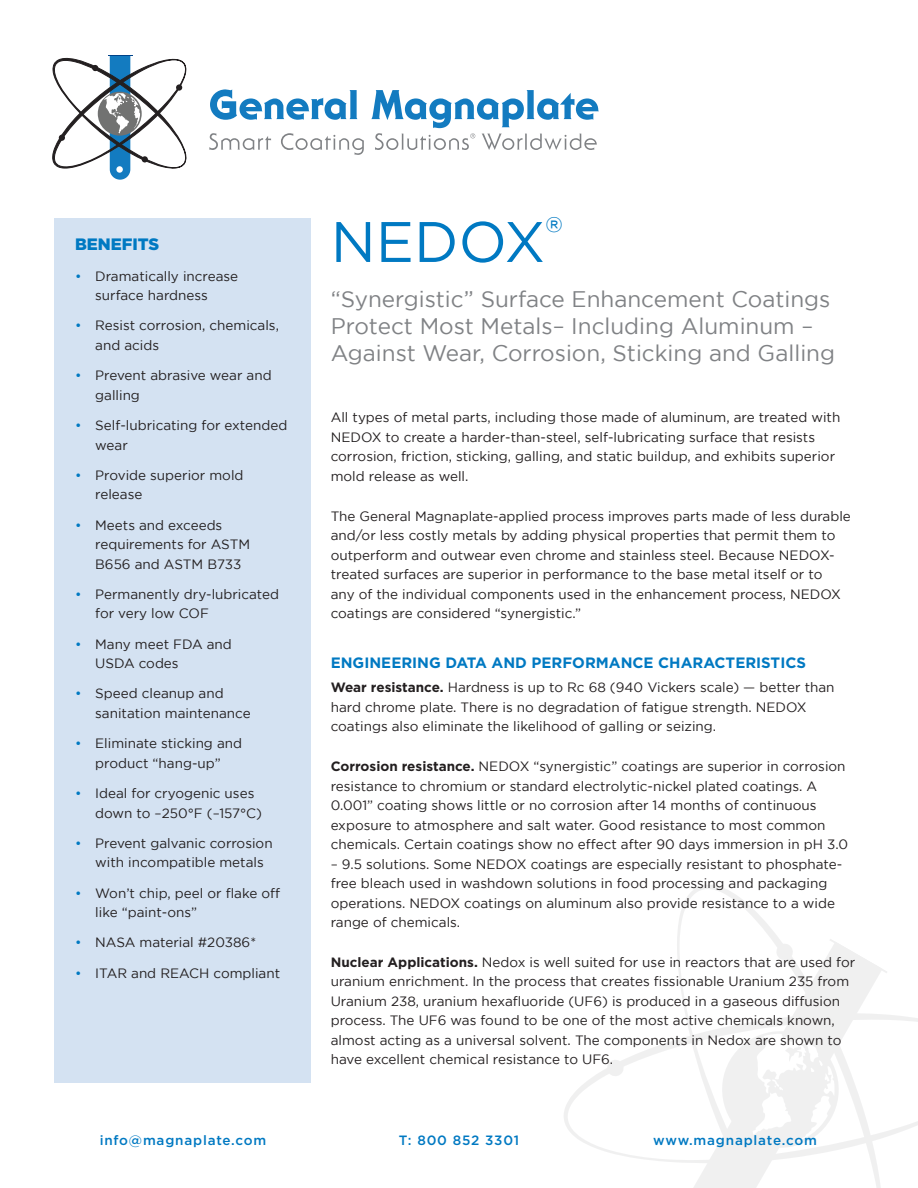
<style>
.page{position:relative;width:918px;height:1188px;background:#fff}
.page>*{position:absolute;margin:0;border:0;box-sizing:border-box;transform-origin:0 0}
.t1{font:57px "Gotham";color:#0079c2}
.t2{font:22.5px/27px "Gotham";color:#808285}
.t3{font:21px "Gotham";color:#0079c2}
.t4{font:900 16.5px "Gotham";color:#0079c2}
.t5{font:700 15px "Gotham";color:#0079c2}
.t6{font:13.5px/19.5px "Gotham";color:#231f20}
.t7{font:500 13.5px "Gotham";letter-spacing:.06em;color:#0079c2}
.s1{color:#0079c2}
.s2{font-weight:700}
</style>
<div class="page">
<svg style="left:564px;top:1015px;width:354px;height:147px"></svg>
<svg style="left:677px;top:885px;width:207px;height:303px"></svg>
<svg style="left:714px;top:1023px;width:133px;height:133px"></svg>
<svg style="left:606px;top:1059px;width:19px;height:18px"></svg>
<svg style="left:775px;top:943px;width:19px;height:18px"></svg>
<svg style="left:210px;top:89px;width:147px;height:31px"></svg>
<svg style="left:209px;top:133px;width:62px;height:17px"></svg>
<svg style="left:281px;top:133px;width:83px;height:22px"></svg>
<svg style="left:52px;top:55px;width:135px;height:125px"></svg>
<div style="left:116px;top:166px;width:7px;height:7px;background:#fff;border-radius:50%"></div>
<svg style="left:371px;top:90px;width:228px;height:60px"></svg>
<div style="left:54px;top:218px;width:256px;height:864px;background:#d4e2f2"></div>
<p class="t4" style="left:75px;top:235px;width:86px">BENEFITS</p>
<p class="t6" style="left:95px;top:266px;width:145px;text-indent:-20px"><span class="s1">•</span> Dramatically increase surface hardness</p>
<p class="t6" style="left:95px;top:316px;width:185px;text-indent:-20px"><span class="s1">•</span> Resist corrosion, chemicals, and acids</p>
<p class="t6" style="left:95px;top:366px;width:178px;text-indent:-20px"><span class="s1">•</span> Prevent abrasive wear and galling</p>
<p class="t6" style="left:95px;top:415px;width:194px;text-indent:-20px"><span class="s1">•</span> Self-lubricating for extended wear</p>
<p class="t6" style="left:95px;top:465px;width:150px;text-indent:-20px"><span class="s1">•</span> Provide superior mold release</p>
<p class="t6" style="left:95px;top:515px;width:156px;text-indent:-20px"><span class="s1">•</span> Meets and exceeds requirements for ASTM<br>B656 and ASTM B733</p>
<p class="t6" style="left:95px;top:584px;width:185px;text-indent:-20px"><span class="s1">•</span> Permanently dry-lubricated for very low COF</p>
<p class="t6" style="left:95px;top:634px;width:138px;text-indent:-20px"><span class="s1">•</span> Many meet FDA and<br>USDA codes</p>
<p class="t6" style="left:95px;top:684px;width:157px;text-indent:-20px"><span class="s1">•</span> Speed cleanup and sanitation maintenance</p>
<p class="t6" style="left:75px;top:734px;width:169px;text-align:center"><span class="s1">•</span> Eliminate sticking and product “hang-up”</p>
<p class="t6" style="left:95px;top:783px;width:168px;text-indent:-20px"><span class="s1">•</span> Ideal for cryogenic uses down to –250°F (–157°C)</p>
<p class="t6" style="left:95px;top:833px;width:179px;text-indent:-20px"><span class="s1">•</span> Prevent galvanic corrosion with incompatible metals</p>
<p class="t6" style="left:95px;top:883px;width:186px;text-indent:-20px"><span class="s1">•</span> Won’t chip, peel or flake off like “paint-ons”</p>
<p class="t6" style="left:75px;top:933px;width:183px"><span class="s1">•</span> NASA material #20386*</p>
<p class="t6" style="left:75px;top:963px;width:207px"><span class="s1">•</span> ITAR and REACH compliant</p>
<h1 class="t1" style="left:331px;top:210px;width:216px">NEDOX</h1>
<h3 class="t3" style="left:545px;top:213px;width:19px">®</h3>
<h2 class="t2" style="left:331px;top:285px;width:506px">“Synergistic” Surface Enhancement Coatings<br>Protect Most Metals– Including Aluminum –<br>Against Wear, Corrosion, Sticking and Galling</h2>
<p class="t6" style="left:331px;top:408px;width:511px">All types of metal parts, including those made of aluminum, are treated with NEDOX to create a harder-than-steel, self-lubricating surface that resists corrosion, friction, sticking, galling, and static buildup, and exhibits superior mold release as well.</p>
<p class="t6" style="left:331px;top:506px;width:522px">The General Magnaplate-applied process improves parts made of less durable and/or less costly metals by adding physical properties that permit them to outperform and outwear even chrome and stainless steel. Because NEDOX&shy;treated surfaces are superior in performance to the base metal itself or to<br>any of the individual components used in the enhancement process, NEDOX coatings are considered “synergistic.”</p>
<p class="t5" style="left:331px;top:654px;width:477px">ENGINEERING DATA AND PERFORMANCE CHARACTERISTICS</p>
<p class="t6" style="left:331px;top:678px;width:505px"><span class="s2">Wear resistance.</span> Hardness is up to Rc 68 (940 Vickers scale) — better than hard chrome plate. There is no degradation of fatigue strength. NEDOX coatings also eliminate the likelihood of galling or seizing.</p>
<p class="t6" style="left:331px;top:756px;width:519px"><span class="s2">Corrosion resistance.</span> NEDOX “synergistic” coatings are superior in corrosion resistance to chromium or standard electrolytic-nickel plated coatings. A 0.001” coating shows little or no corrosion after 14 months of continuous exposure to atmosphere and salt water. Good resistance to most common chemicals. Certain coatings show no effect after 90 days immersion in pH 3.0</p>
<p class="t6" style="left:331px;top:854px;width:513px">– 9.5 solutions. Some NEDOX coatings are especially resistant to phosphate&shy;free bleach used in washdown solutions in food processing and packaging operations. NEDOX coatings on aluminum also provide resistance to a wide range of chemicals.</p>
<p class="t6" style="left:331px;top:952px;width:526px"><span class="s2">Nuclear Applications.</span> Nedox is well suited for use in reactors that are used for uranium enrichment. In the process that creates fissionable Uranium 235 from Uranium 238, uranium hexafluoride (UF6) is produced in a gaseous diffusion process. The UF6 was found to be one of the most active chemicals known, almost acting as a universal solvent. The components in Nedox are shown to have excellent chemical resistance to UF6.</p>
<p class="t7" style="left:100px;top:1133px;width:168px">info@magnaplate.com</p>
<p class="t7" style="left:399px;top:1133px;width:122px">T: 800 852 3301</p>
<p class="t7" style="left:653px;top:1133px;width:165px">www.magnaplate.com</p>
</div>
